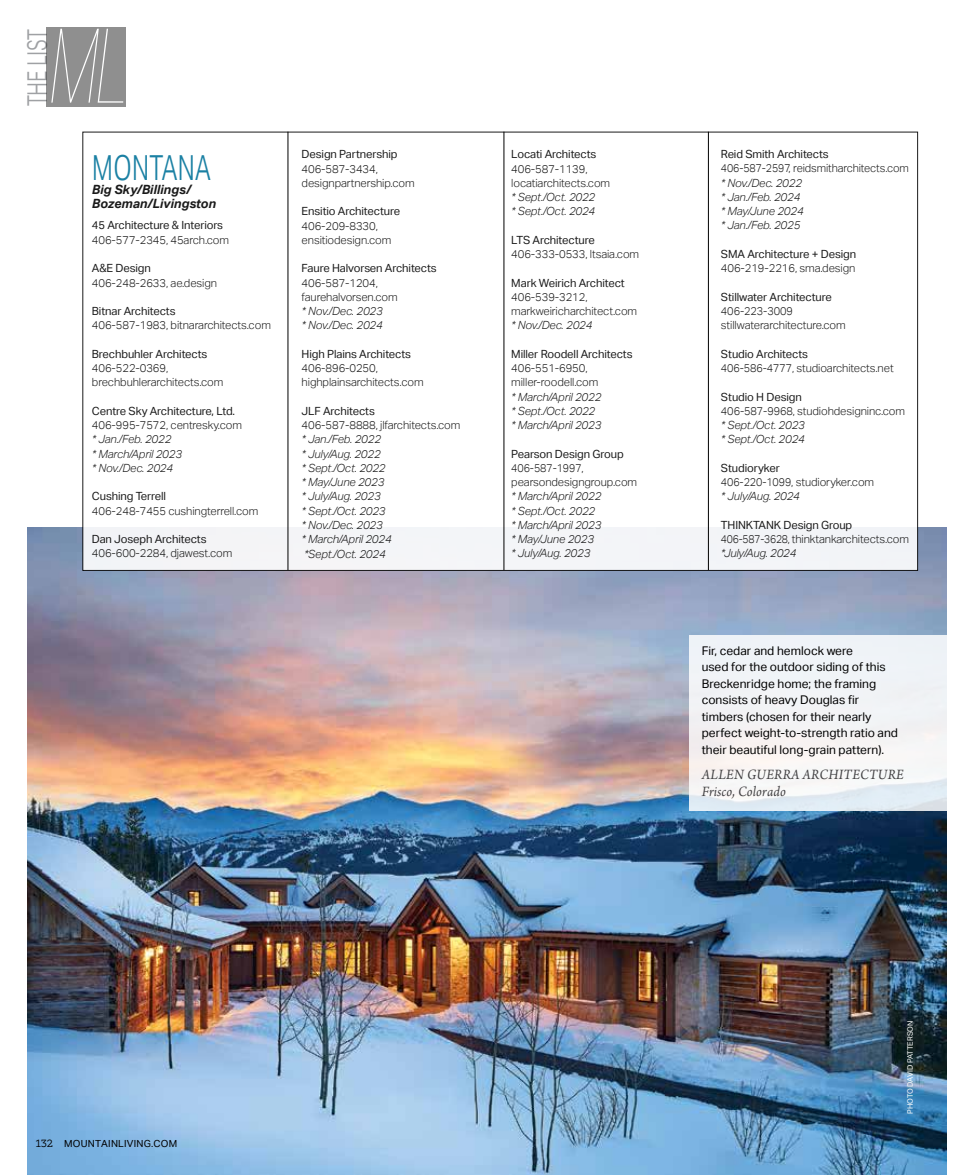
<style>
.page{position:relative;width:972px;height:1175px;background:#fff}
.page>*{position:absolute;margin:0;border:0;box-sizing:border-box;transform-origin:0 0}
.t1{font:300 34.5px "Aktiv Grotesk Cd";color:#007299;scale:.9 1}
.t2{font:300 26.85px "Aktiv Grotesk Cd";letter-spacing:-.015em;color:#9fa1a4;scale:.9 1}
.t3{font:italic 15px/16.5px "Arno Pro";letter-spacing:.02em;color:#414042;scale:.93 1}
.t4{font:italic 700 12.75px/14.2px "Aktiv Grotesk";color:#000}
.t5{font:12px/16.5px "Aktiv Grotesk";color:#000}
.t6{font:300 11.25px/14.2px "Aktiv Grotesk";letter-spacing:-.01em;color:#000}
.t7{font:italic 300 11.25px/14.2px "Aktiv Grotesk";letter-spacing:-.01em;color:#000}
.t8{font:11.25px "Aktiv Grotesk";letter-spacing:-.01em;color:#000}
.t9{font:300 11.25px/14.2px "Aktiv Grotesk";letter-spacing:-.01em;color:#000;scale:.95 1}
.t10{font:300 11.25px "Aktiv Grotesk";letter-spacing:-.01em;color:#000;scale:.94 1}
.t11{font:300 11.25px "Aktiv Grotesk";letter-spacing:-.01em;color:#000;scale:.92 1}
.t12{font:300 11.25px "Aktiv Grotesk";letter-spacing:-.01em;color:#000;scale:.96 1}
.t13{font:9.75px "Aktiv Grotesk";letter-spacing:.02em;color:#000}
.t14{font:7.5px "Aktiv Grotesk";color:#fff}
.s1{font-family:"Mokoko"}
</style>
<div class="page">
<div style="left:47px;top:27px;width:79px;height:79px;background:#8f8f8f"></div>
<svg style="left:51px;top:29px;width:72px;height:74px"></svg>
<img style="left:28px;top:528px;width:918px;height:646px">
<div style="left:83px;top:132px;width:835px;height:438px;background:#fff"></div>
<hr style="left:288px;top:132px;width:1px;height:438px;background:#000">
<hr style="left:504px;top:132px;width:1px;height:438px;background:#000">
<hr style="left:708px;top:132px;width:1px;height:438px;background:#000">
<svg style="left:689px;top:635px;width:258px;height:175px;fill:#f1f3f6"></svg>
<h2 class="t2" style="left:22px;top:106px;width:88px;rotate:-90deg">THE LIST</h2>
<h1 class="t1" style="left:92px;top:148px;width:134px">MONTANA</h1>
<p class="t4" style="left:92px;top:183px;width:125px">Big Sky/Billings/<br>Bozeman/Livingston</p>
<p class="t8" style="left:92px;top:219px;width:133px">45 Architecture &amp; Interiors</p>
<p class="t6" style="left:92px;top:233px;width:139px">406-577-2345, 45arch.com</p>
<p class="t8" style="left:92px;top:262px;width:60px">A&amp;E Design</p>
<p class="t6" style="left:92px;top:275px;width:127px">406-248-2633, ae.design</p>
<p class="t8" style="left:92px;top:304px;width:85px">Bitnar Architects</p>
<p class="t6" style="left:92px;top:318px;width:180px">406-587-1983, bitnararchitects.com</p>
<p class="t8" style="left:92px;top:347px;width:117px">Brechbuhler Architects</p>
<p class="t6" style="left:92px;top:361px;width:133px">406-522-0369, brechbuhlerarchitects.com</p>
<p class="t8" style="left:92px;top:404px;width:145px">Centre Sky Architecture, Ltd.</p>
<p class="t6" style="left:92px;top:418px;width:152px">406-995-7572, centresky.com</p>
<p class="t7" style="left:92px;top:432px;width:92px">* Jan./Feb. 2022<br>* March/April 2023 * Nov./Dec. 2024</p>
<p class="t8" style="left:92px;top:490px;width:76px">Cushing Terrell</p>
<p class="t6" style="left:92px;top:503px;width:168px">406-248-7455 cushingterrell.com</p>
<p class="t8" style="left:92px;top:532px;width:116px">Dan Joseph Architects</p>
<p class="t6" style="left:92px;top:546px;width:142px">406-600-2284, djawest.com</p>
<p class="t8" style="left:302px;top:148px;width:97px">Design Partnership</p>
<p class="t6" style="left:302px;top:161px;width:115px">406-587-3434, designpartnership.com</p>
<p class="t8" style="left:302px;top:205px;width:100px">Ensitio Architecture</p>
<p class="t6" style="left:302px;top:218px;width:91px">406-209-8330, ensitiodesign.com</p>
<p class="t8" style="left:302px;top:262px;width:137px">Faure Halvorsen Architects</p>
<p class="t6" style="left:302px;top:275px;width:98px">406-587-1204, faurehalvorsen.com</p>
<p class="t7" style="left:302px;top:304px;width:83px">* Nov./Dec. 2023 * Nov./Dec. 2024</p>
<p class="t8" style="left:302px;top:347px;width:111px">High Plains Architects</p>
<p class="t6" style="left:302px;top:361px;width:123px">406-896-0250, highplainsarchitects.com</p>
<p class="t8" style="left:302px;top:404px;width:75px">JLF Architects</p>
<p class="t6" style="left:302px;top:418px;width:160px">406-587-8888, jlfarchitects.com</p>
<p class="t7" style="left:302px;top:432px;width:92px">* Jan./Feb. 2022<br>* July/Aug. 2022<br>* Sept./Oct. 2022 * May/June 2023<br>* July/Aug. 2023<br>* Sept./Oct. 2023 * Nov./Dec. 2023<br>* March/April 2024 *Sept./Oct. 2024</p>
<p class="t8" style="left:511px;top:148px;width:87px">Locati Architects</p>
<p class="t6" style="left:511px;top:162px;width:100px">406-587-1139, locatiarchitects.com</p>
<p class="t7" style="left:511px;top:190px;width:85px">* Sept./Oct. 2022 * Sept./Oct. 2024</p>
<p class="t8" style="left:511px;top:233px;width:85px">LTS Architecture</p>
<p class="t6" style="left:511px;top:247px;width:129px">406-333-0533, ltsaia.com</p>
<p class="t8" style="left:511px;top:276px;width:115px">Mark Weirich Architect</p>
<p class="t6" style="left:511px;top:290px;width:127px">406-539-3212, markweiricharchitect.com</p>
<p class="t7" style="left:511px;top:318px;width:83px">* Nov./Dec. 2024</p>
<p class="t8" style="left:511px;top:347px;width:123px">Miller Roodell Architects</p>
<p class="t6" style="left:511px;top:361px;width:89px">406-551-6950, miller-roodell.com</p>
<p class="t7" style="left:511px;top:390px;width:92px">* March/April 2022 * Sept./Oct. 2022 * March/April 2023</p>
<p class="t8" style="left:511px;top:447px;width:114px">Pearson Design Group</p>
<p class="t9" style="left:511px;top:461px;width:134px">406-587-1997, pearsondesigngroup.com</p>
<p class="t7" style="left:511px;top:489px;width:92px">* March/April 2022 * Sept./Oct. 2022 * March/April 2023 * May/June 2023<br>* July/Aug. 2023</p>
<p class="t8" style="left:721px;top:148px;width:109px">Reid Smith Architects</p>
<p class="t10" style="left:721px;top:162px;width:202px">406-587-2597, reidsmitharchitects.com</p>
<p class="t7" style="left:721px;top:176px;width:84px">* Nov./Dec. 2022 * Jan./Feb. 2024 * May/June 2024 * Jan./Feb. 2025</p>
<p class="t8" style="left:721px;top:247px;width:137px">SMA Architecture + Design</p>
<p class="t6" style="left:721px;top:261px;width:136px">406-219-2216, sma.design</p>
<p class="t8" style="left:721px;top:290px;width:112px">Stillwater Architecture</p>
<p class="t6" style="left:721px;top:304px;width:126px">406-223-3009 stillwaterarchitecture.com</p>
<p class="t8" style="left:721px;top:347px;width:89px">Studio Architects</p>
<p class="t12" style="left:721px;top:361px;width:181px">406-586-4777, studioarchitects.net</p>
<p class="t8" style="left:721px;top:390px;width:82px">Studio H Design</p>
<p class="t6" style="left:721px;top:404px;width:186px">406-587-9968, studiohdesigninc.com</p>
<p class="t7" style="left:721px;top:418px;width:85px">* Sept./Oct. 2023 * Sept./Oct. 2024</p>
<p class="t8" style="left:721px;top:461px;width:60px">Studioryker</p>
<p class="t9" style="left:721px;top:475px;width:163px">406-220-1099, studioryker.com</p>
<p class="t7" style="left:721px;top:489px;width:81px">* July/Aug. 2024</p>
<p class="t8" style="left:721px;top:518px;width:133px">THINKTANK Design Group</p>
<p class="t11" style="left:721px;top:532px;width:206px">406-587-3628, thinktankarchitects.com</p>
<p class="t7" style="left:721px;top:546px;width:77px">*July/Aug. 2024</p>
<p class="t5" style="left:702px;top:642px;width:198px">Fir, cedar and hemlock were<br>used for the outdoor siding of this Breckenridge home; the framing consists of heavy Douglas fir timbers (chosen for their nearly perfect weight-to-strength ratio and their beautiful long-grain pattern).</p>
<h3 class="t3" style="left:702px;top:767px;width:219px">ALLEN GUERRA ARCHITECTURE<br>Frisco, Colorado</h3>
<p class="t13" style="left:35px;top:1138px;width:144px"><span class="s1">132</span> MOUNTAINLIVING.COM</p>
<p class="t14" style="left:906px;top:1113px;width:94px;rotate:-90deg">PHOTO DAVID PATTERSON</p>
</div>
